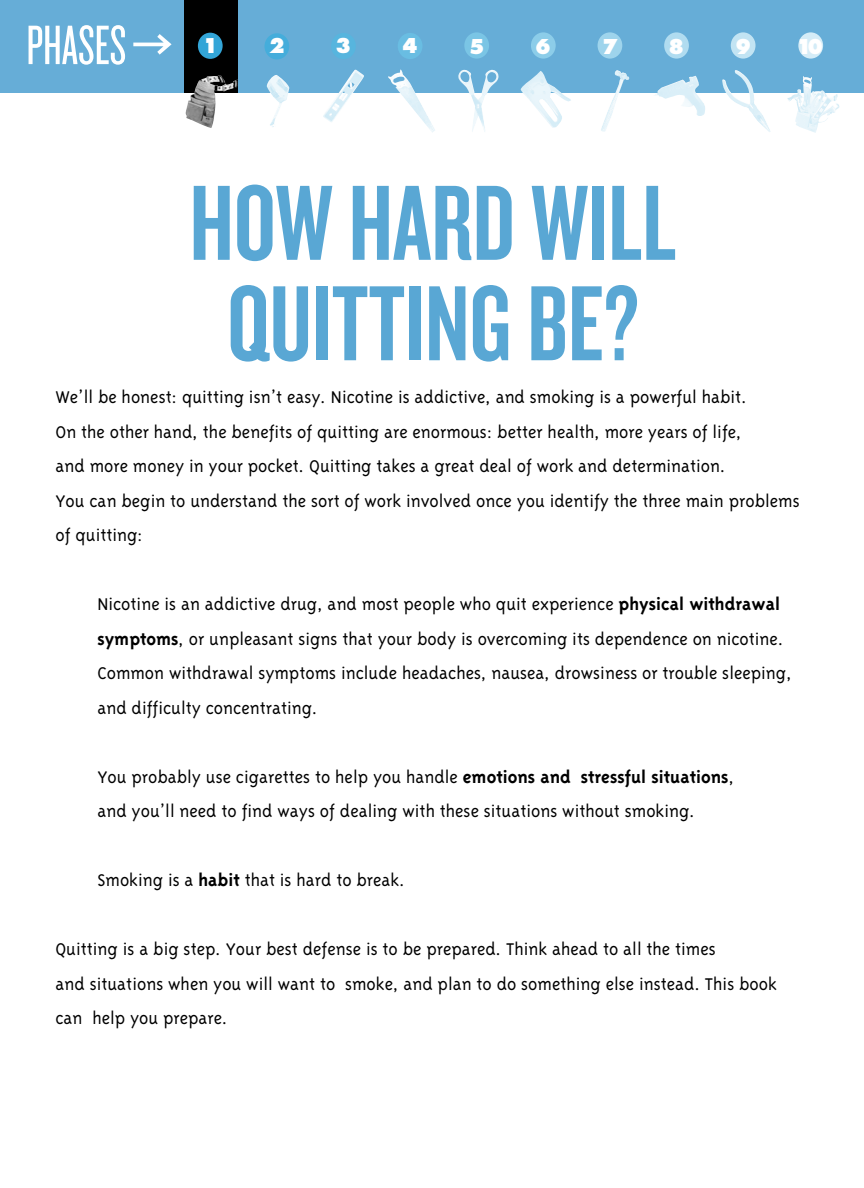
<style>
.page{position:relative;width:864px;height:1188px;background:#fff}
.page>*{position:absolute;margin:0;border:0;box-sizing:border-box;transform-origin:0 0}
.t1{font:111px/100.5px "Knockout HTF48 Featherweight";color:#59a7d4;text-align:center}
.t2{font:57.75px "Knockout HTF27 Junior Bantamwt";color:#fff}
.t3{font:800 22.5px "Futura T";color:#fff;scale:.94 1}
.t4{font:300 19.5px/34.5px "Triplex";color:#000}
.s1{font-weight:700}
</style>
<div class="page">
<div style="left:0;top:0;width:864px;height:93px;background:#66add7"></div>
<svg style="left:133px;top:34px;width:39px;height:21px"></svg>
<div style="left:184px;top:0;width:54px;height:93px;background:#000"></div>
<div style="left:198px;top:33px;width:25px;height:26px;background:#33a5d7;border-radius:50%"></div>
<div style="left:265px;top:33px;width:24px;height:26px;background:#45addb;border-radius:50%"></div>
<div style="left:331px;top:33px;width:25px;height:26px;background:#57b5de;border-radius:50%"></div>
<div style="left:398px;top:33px;width:24px;height:26px;background:#69bde2;border-radius:50%"></div>
<div style="left:464px;top:32px;width:25px;height:27px;background:#7ac5e5;border-radius:50%"></div>
<div style="left:531px;top:32px;width:25px;height:27px;background:#8ccde9;border-radius:50%"></div>
<div style="left:598px;top:32px;width:24px;height:27px;background:#9ed4ec;border-radius:50%"></div>
<div style="left:664px;top:32px;width:25px;height:27px;background:#b0dcf0;border-radius:50%"></div>
<div style="left:731px;top:32px;width:25px;height:27px;background:#c2e4f3;border-radius:50%"></div>
<div style="left:798px;top:32px;width:25px;height:27px;background:#d4ecf7;border-radius:50%"></div>
<img style="left:185px;top:75px;width:53px;height:53px">
<img style="left:267px;top:75px;width:22px;height:52px">
<img style="left:323px;top:70px;width:41px;height:52px">
<img style="left:388px;top:70px;width:47px;height:62px">
<img style="left:458px;top:70px;width:41px;height:62px">
<img style="left:521px;top:71px;width:50px;height:57px">
<img style="left:601px;top:70px;width:28px;height:62px">
<img style="left:655px;top:76px;width:50px;height:40px">
<img style="left:722px;top:70px;width:49px;height:62px">
<img style="left:787px;top:76px;width:53px;height:57px">
<h2 class="t2" style="left:26px;top:17px;width:101px">PHASES</h2>
<p class="t3" style="left:203px;top:32px;width:17px">1</p>
<p class="t3" style="left:269px;top:32px;width:17px">2</p>
<p class="t3" style="left:336px;top:32px;width:17px">3</p>
<p class="t3" style="left:403px;top:32px;width:17px">4</p>
<p class="t3" style="left:469px;top:33px;width:17px">5</p>
<p class="t3" style="left:536px;top:33px;width:17px">6</p>
<p class="t3" style="left:602px;top:33px;width:17px">7</p>
<p class="t3" style="left:669px;top:33px;width:17px">8</p>
<p class="t3" style="left:736px;top:33px;width:17px">9</p>
<p class="t3" style="left:796px;top:33px;width:30px">10</p>
<h1 class="t1" style="left:190px;top:175px;width:488px">HOW HARD WILL<br>QUITTING BE?</h1>
<p class="t4" style="left:56px;top:380px;width:746px">We’ll be honest: quitting isn’t easy. Nicotine is addictive, and smoking is a powerful habit.<br>On the other hand, the benefits of quitting are enormous: better health, more years of life,<br>and more money in your pocket. Quitting takes a great deal of work and determination.<br>You can begin to understand the sort of work involved once you identify the three main problems of quitting:</p>
<p class="t4" style="left:97px;top:587px;width:696px">Nicotine is an addictive drug, and most people who quit experience <span class="s1">physical withdrawal symptoms</span>, or unpleasant signs that your body is overcoming its dependence on nicotine.<br>Common withdrawal symptoms include headaches, nausea, drowsiness or trouble sleeping, and difficulty concentrating.</p>
<p class="t4" style="left:97px;top:759px;width:638px">You probably use cigarettes to help you handle <span class="s1">emotions and stressful situations</span>, and you’ll need to find ways of dealing with these situations without smoking.</p>
<p class="t4" style="left:97px;top:863px;width:309px">Smoking is a <span class="s1">habit</span> that is hard to break.</p>
<p class="t4" style="left:55px;top:932px;width:723px">Quitting is a big step. Your best defense is to be prepared. Think ahead to all the times<br>and situations when you will want to smoke, and plan to do something else instead. This book can help you prepare.</p>
</div>
